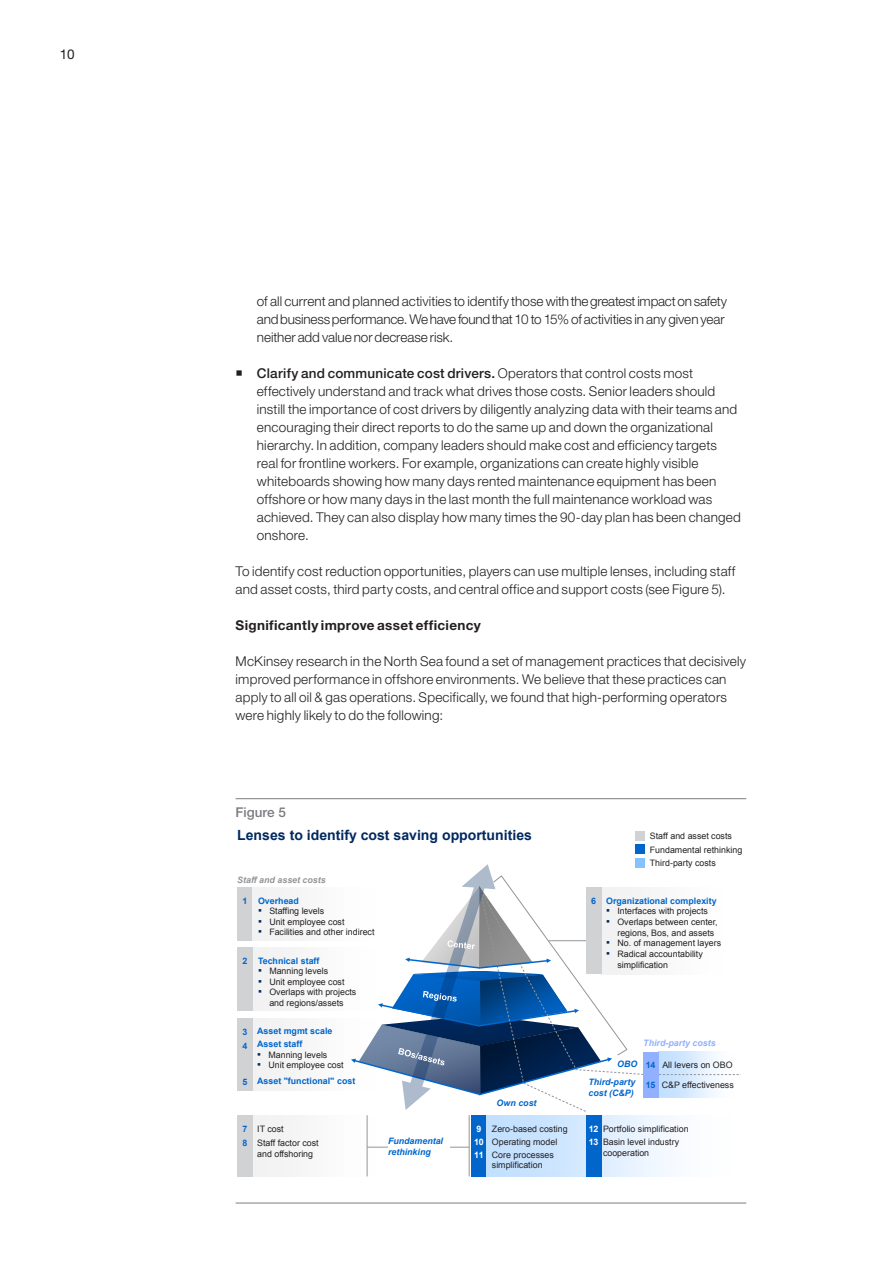
<style>
.page{position:relative;width:893px;height:1262px;background:#fff}
.page>*{position:absolute;margin:0;border:0;box-sizing:border-box;transform-origin:0 0}
.t1{font:700 14.1px "Arial";color:#002960}
.Body{font:300 13.5px/18px "Helvetica Neue LT Std";letter-spacing:.015em;color:#231f20}
.Body-2{font:300 13.5px/18px "Helvetica Neue LT Std";letter-spacing:-.005em;color:#231f20}
.Body-3{font:700 13.5px "Helvetica Neue LT Std";letter-spacing:.025em;color:#231f20}
.Exhibit_headers{font:500 13.5px "Helvetica Neue LT Std";color:#7a7c7f}
.t2{font:13.5px "Helvetica Neue LT Std";color:#231f20}
.t3{font:8.85px/10.6px "Arial";color:#231f20}
.t4{font:700 8.85px/14.4px "Arial";color:#06c}
.t5{font:italic 700 8.85px/17.9px "Arial";color:#06c;text-align:right}
.t6{font:italic 700 8.85px "Arial";color:#939598}
.t7{font:italic 700 8.85px "Arial";color:#91b0ff}
.t8{font:700 8.85px/12.9px "Arial";color:#fff}
.s1{font-weight:500}
.s2{font-size:11.1px;color:#002960}
.s3{font-weight:700;color:#06c}
</style>
<div class="page">
<div style="left:471px;top:1115px;width:15px;height:61px;background:#06c"></div>
<div style="left:486px;top:1115px;width:258px;height:61px;background:linear-gradient(to right,#bdddff,#fff)"></div>
<div style="left:585px;top:1115px;width:16px;height:61px;background:#06c"></div>
<div style="left:253px;top:947px;width:137px;height:64px;background:#f6f6f6"></div>
<div style="left:253px;top:1018px;width:137px;height:72px;background:#f6f6f6"></div>
<div style="left:253px;top:1115px;width:137px;height:61px;background:#f8f8f8"></div>
<div style="left:635px;top:831px;width:9px;height:10px;background:#d1d2d4"></div>
<div style="left:635px;top:845px;width:9px;height:9px;background:#06c"></div>
<div style="left:635px;top:858px;width:9px;height:9px;background:#85c2ff"></div>
<hr style="left:420px;top:1147px;width:49px;height:1px;background:#939598">
<svg style="left:368px;top:1147px;width:20px;height:1px"></svg>
<hr style="left:367px;top:1115px;width:1px;height:61px;background:#939598">
<div style="left:237px;top:888px;width:16px;height:53px;background:#d1d2d4"></div>
<div style="left:253px;top:888px;width:137px;height:53px;background:#f6f6f6"></div>
<svg style="left:351px;top:864px;width:388px;height:248px"></svg>
<div style="left:237px;top:947px;width:16px;height:64px;background:#d1d2d4"></div>
<div style="left:237px;top:1018px;width:16px;height:73px;background:#d1d2d4"></div>
<div style="left:237px;top:1115px;width:16px;height:61px;background:#d1d2d4"></div>
<div style="left:585px;top:888px;width:16px;height:86px;background:#d1d2d4"></div>
<hr style="left:468px;top:1115px;width:1px;height:61px;background:#939598">
<div style="left:388px;top:1136px;width:61px;height:21px;background:#fff"></div>
<div style="left:642px;top:1052px;width:16px;height:45px;background:#91b0ff"></div>
<hr style="left:235px;top:798px;width:511px;height:1px;background:#7a7c7f">
<hr style="left:235px;top:1203px;width:511px;height:1px;background:#7a7c7f">
<p class="t2" style="left:60px;top:46px;width:17px">10</p>
<p class="Body-2" style="left:257px;top:292px;width:471px">of all current and planned activities to identify those with the greatest impact on safety and business performance. We have found that 10 to 15% of activities in any given year neither add value nor decrease risk.</p>
<p class="Body" style="left:257px;top:364px;width:485px"><span class="s1">Clarify and communicate cost drivers.</span> Operators that control costs most effectively understand and track what drives those costs. Senior leaders should instill the importance of cost drivers by diligently analyzing data with their teams and encouraging their direct reports to do the same up and down the organizational hierarchy. In addition, company leaders should make cost and efficiency targets real for frontline workers. For example, organizations can create highly visible whiteboards showing how many days rented maintenance equipment has been offshore or how many days in the last month the full maintenance workload was achieved. They can also display how many times the 90-day plan has been changed onshore.</p>
<p class="Body" style="left:235px;top:562px;width:501px">To identify cost reduction opportunities, players can use multiple lenses, including staff and asset costs, third party costs, and central office and support costs (see Figure 5).</p>
<p class="Body-3" style="left:235px;top:617px;width:246px">Significantly improve asset efficiency</p>
<p class="Body" style="left:235px;top:652px;width:512px">McKinsey research in the North Sea found a set of management practices that decisively improved performance in offshore environments. We believe that these practices can apply to all oil &amp; gas operations. Specifically, we found that high-performing operators were highly likely to do the following:</p>
<p class="Exhibit_headers" style="left:235px;top:804px;width:52px">Figure 5</p>
<p class="t1" style="left:237px;top:826px;width:296px">Lenses to identify cost saving opportunities</p>
<p class="t3" style="left:649px;top:830px;width:94px;line-height:13.4px">Staff and asset costs<br>Fundamental rethinking<br>Third-party costs</p>
<p class="t4" style="left:606px;top:894px;width:112px">Organizational complexity</p>
<p class="t3" style="left:606px;top:906px;width:103px"><span class="s2">▪</span> Interfaces with projects</p>
<p class="t3" style="left:617px;top:917px;width:102px;text-indent:-11px"><span class="s2">▪</span> Overlaps between center, regions, Bos, and assets</p>
<p class="t3" style="left:606px;top:938px;width:116px"><span class="s2">▪</span> No. of management layers</p>
<p class="t3" style="left:617px;top:949px;width:87px;text-indent:-11px"><span class="s2">▪</span> Radical accountability simplification</p>
<p class="t6" style="left:237px;top:874px;width:90px">Staff and asset costs</p>
<p class="t4" style="left:242px;top:893px;width:58px">1 Overhead</p>
<p class="t3" style="left:258px;top:906px;width:68px"><span class="s2">▪</span> Staffing levels</p>
<p class="t3" style="left:258px;top:916px;width:88px"><span class="s2">▪</span> Unit employee cost</p>
<p class="t3" style="left:258px;top:927px;width:118px"><span class="s2">▪</span> Facilities and other indirect</p>
<p class="t4" style="left:242px;top:954px;width:6px">2</p>
<p class="t4" style="left:591px;top:894px;width:6px">6</p>
<p class="t4" style="left:258px;top:954px;width:63px">Technical staff</p>
<p class="t3" style="left:258px;top:966px;width:72px"><span class="s2">▪</span> Manning levels</p>
<p class="t3" style="left:258px;top:977px;width:88px"><span class="s2">▪</span> Unit employee cost</p>
<p class="t3" style="left:258px;top:987px;width:100px;text-align:center"><span class="s2">▪</span> Overlaps with projects and regions/assets</p>
<p class="t4" style="left:242px;top:1025px;width:6px">3<br>4</p>
<p class="t4" style="left:242px;top:1075px;width:6px">5</p>
<p class="t4" style="left:257px;top:1025px;width:77px;line-height:12.8px">Asset mgmt scale<br>Asset staff</p>
<p class="t3" style="left:257px;top:1049px;width:72px"><span class="s2">▪</span> Manning levels</p>
<p class="t3" style="left:257px;top:1060px;width:88px"><span class="s2">▪</span> Unit employee cost</p>
<p class="t4" style="left:257px;top:1074px;width:100px">Asset "functional" cost</p>
<p class="t4" style="left:242px;top:1122px;width:6px">7<br>8</p>
<p class="t3" style="left:257px;top:1124px;width:28px">IT cost</p>
<p class="t3" style="left:257px;top:1138px;width:63px">Staff factor cost and offshoring</p>
<p class="t5" style="left:388px;top:1136px;width:57px;line-height:10.6px;text-align:left">Fundamental rethinking</p>
<p class="t8" style="left:474px;top:1122px;width:11px">9<br>10</p>
<p class="t8" style="left:474px;top:1149px;width:11px">11</p>
<p class="t5" style="left:496px;top:1094px;width:41px">Own cost</p>
<p class="t7" style="left:643px;top:1037px;width:74px">Third-party costs</p>
<p class="t5" style="left:588px;top:1056px;width:50px">OBO<br>Third-party</p>
<p class="t5" style="left:588px;top:1084px;width:47px">cost (C&amp;P)</p>
<p class="t3" style="left:648px;top:1056px;width:87px;line-height:19.4px"><span class="s3">14</span> All levers on OBO<br><span class="s3">15</span> C&amp;P effectiveness</p>
<p class="t4" style="left:645px;top:1056px;width:11px;line-height:19.4px">14<br>15</p>
<p class="t8" style="left:588px;top:1122px;width:11px">12<br>13</p>
<p class="t3" style="left:492px;top:1124px;width:77px">Zero-based costing</p>
<p class="t3" style="left:602px;top:1123px;width:87px;line-height:12.6px">Portfolio simplification<br>Basin level industry</p>
<p class="t3" style="left:602px;top:1147px;width:48px">cooperation</p>
<p class="t3" style="left:492px;top:1136px;width:67px;line-height:12.6px">Operating model<br>Core processes</p>
<p class="t3" style="left:492px;top:1160px;width:52px">simplification</p>
</div>
